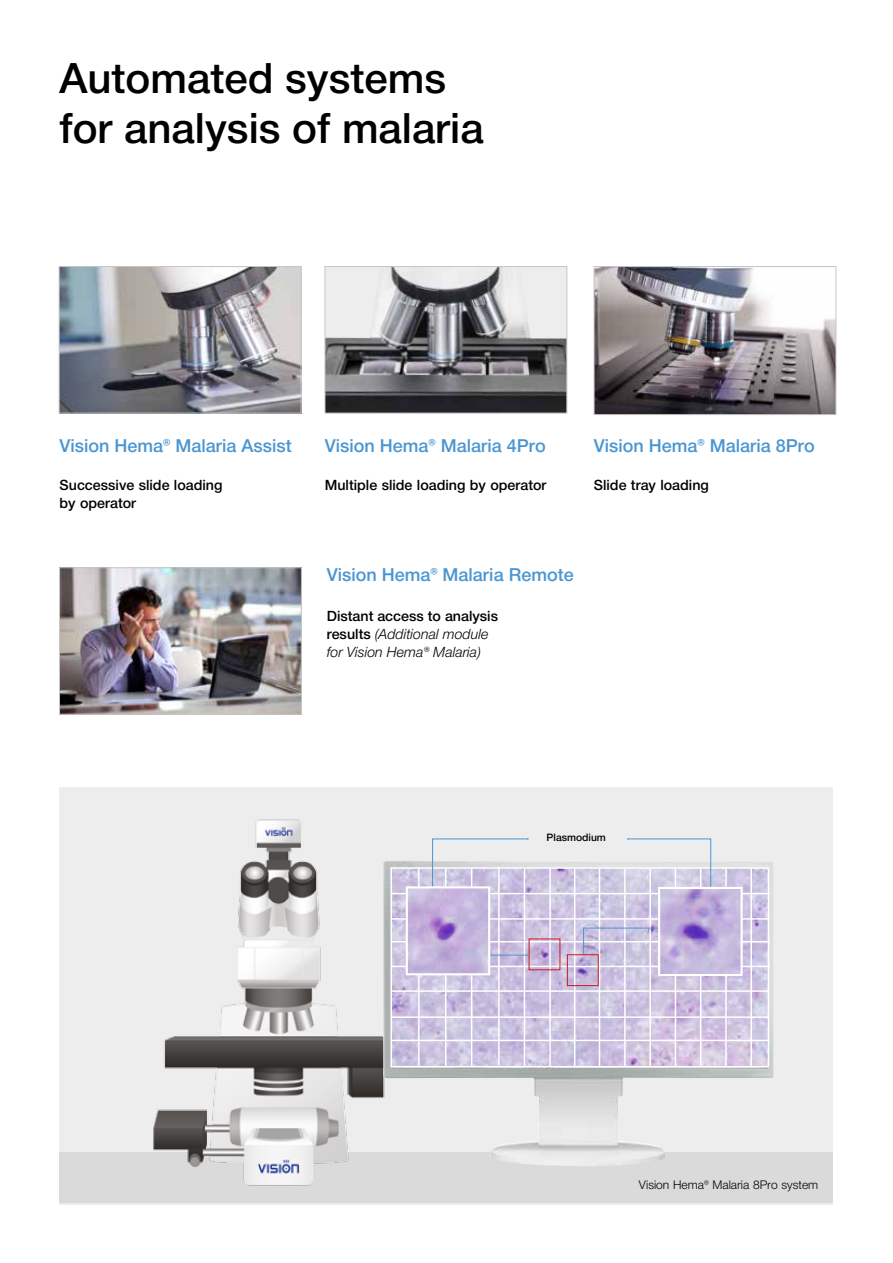
<style>
.page{position:relative;width:893px;height:1263px;background:#fff}
.page>*{position:absolute;margin:0;border:0;box-sizing:border-box;transform-origin:0 0}
.t1{font:500 42px/50.4px "Helvetica Neue LTCYR";color:#000}
.t2{font:500 18px "Helvetica Neue LTCYR";color:#4a96d2}
.t3{font:500 14.25px/17.1px "Helvetica Neue LTCYR";color:#000}
.t4{font:italic 300 14.25px/18px "Helvetica Neue LTCYR";color:#000}
.t5{font:300 12px "Helvetica Neue LTCYR";color:#000}
.t6{font:500 10.35px "Helvetica Neue LTCYR";color:#000}
.s1{font-weight:500;font-style:normal}
</style>
<div class="page">
<img style="left:61px;top:268px;width:238px;height:143px">
<div style="left:59px;top:266px;width:242px;height:147px;border:1px solid #c6c6c6"></div>
<img style="left:327px;top:268px;width:238px;height:143px">
<div style="left:325px;top:266px;width:242px;height:147px;border:1px solid #c6c6c6"></div>
<img style="left:596px;top:268px;width:238px;height:145px">
<div style="left:594px;top:266px;width:242px;height:149px;border:1px solid #c6c6c6"></div>
<img style="left:61px;top:569px;width:239px;height:143px">
<div style="left:59px;top:567px;width:243px;height:147px;border:1px solid #c6c6c6"></div>
<div style="left:59px;top:787px;width:774px;height:417px;background:#ededed"></div>
<div style="left:59px;top:1152px;width:774px;height:50px;background:#dadada"></div>
<img style="left:153px;top:819px;width:230px;height:367px">
<img style="left:383px;top:860px;width:390px;height:306px">
<img style="left:392px;top:869px;width:375px;height:196px">
<div style="left:390px;top:867px;width:379px;height:200px;border:1px solid #fff"></div>
<hr style="left:392px;top:893px;width:378px;height:1px;background:#fff">
<hr style="left:391px;top:918px;width:379px;height:2px;background:#fff">
<hr style="left:392px;top:941px;width:378px;height:1px;background:#fff">
<hr style="left:392px;top:966px;width:378px;height:1px;background:#fff">
<hr style="left:391px;top:1016px;width:378px;height:2px;background:#fff">
<hr style="left:392px;top:1040px;width:377px;height:1px;background:#fff">
<hr style="left:418px;top:869px;width:2px;height:198px;background:#fff">
<hr style="left:445px;top:869px;width:1px;height:198px;background:#fff">
<hr style="left:471px;top:869px;width:1px;height:198px;background:#fff">
<hr style="left:498px;top:867px;width:2px;height:198px;background:#fff">
<hr style="left:524px;top:869px;width:1px;height:198px;background:#fff">
<hr style="left:549px;top:868px;width:2px;height:198px;background:#fff">
<hr style="left:574px;top:869px;width:1px;height:198px;background:#fff">
<hr style="left:599px;top:869px;width:1px;height:198px;background:#fff">
<hr style="left:624px;top:869px;width:2px;height:198px;background:#fff">
<hr style="left:649px;top:869px;width:2px;height:198px;background:#fff">
<hr style="left:675px;top:869px;width:1px;height:198px;background:#fff">
<hr style="left:700px;top:869px;width:1px;height:198px;background:#fff">
<hr style="left:725px;top:869px;width:2px;height:198px;background:#fff">
<hr style="left:750px;top:869px;width:2px;height:198px;background:#fff">
<hr style="left:391px;top:990px;width:378px;height:2px;background:#fff">
<img style="left:661px;top:890px;width:79px;height:83px">
<div style="left:658px;top:887px;width:85px;height:89px;border:2px solid #fff"></div>
<div style="left:567px;top:954px;width:32px;height:32px;border:1px solid #d0181d"></div>
<svg style="left:432px;top:838px;width:97px;height:48px"></svg>
<svg style="left:583px;top:927px;width:75px;height:27px;background:#c7c4e0"></svg>
<svg style="left:627px;top:838px;width:84px;height:48px"></svg>
<hr style="left:491px;top:955px;width:37px;height:1px;background:#4a96d2">
<img style="left:409px;top:889px;width:78px;height:83px">
<div style="left:406px;top:886px;width:84px;height:89px;border:2px solid #fff"></div>
<h1 class="t1" style="left:60px;top:53px;width:426px">Automated systems for analysis of malaria</h1>
<p class="t2" style="left:60px;top:435px;width:234px">Vision Hema® Malaria Assist</p>
<p class="t3" style="left:60px;top:477px;width:164px">Successive slide loading by operator</p>
<p class="t2" style="left:325px;top:435px;width:222px">Vision Hema® Malaria 4Pro</p>
<p class="t3" style="left:325px;top:477px;width:223px">Multiple slide loading by operator</p>
<p class="t2" style="left:594px;top:435px;width:222px">Vision Hema® Malaria 8Pro</p>
<p class="t3" style="left:594px;top:477px;width:117px">Slide tray loading</p>
<p class="t2" style="left:327px;top:565px;width:248px">Vision Hema® Malaria Remote</p>
<p class="t4" style="left:327px;top:607px;width:173px"><span class="s1">Distant access to analysis results</span> (Additional module for Vision Hema® Malaria)</p>
<p class="t6" style="left:547px;top:832px;width:61px">Plasmodium</p>
<p class="t5" style="left:639px;top:1178px;width:181px">Vision Hema® Malaria 8Pro system</p>
</div>
